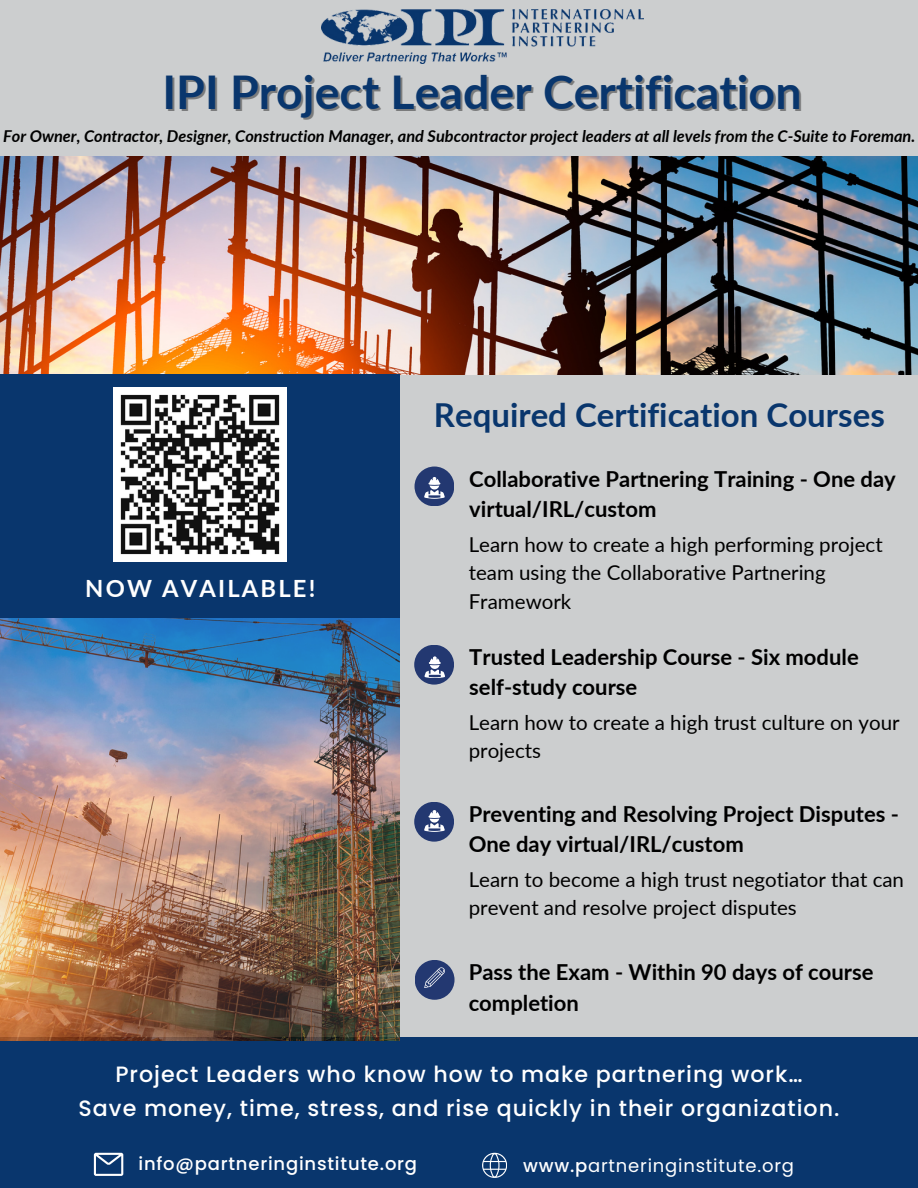
<style>
.page{position:relative;width:918px;height:1188px;background:#cccecf}
.page>*{position:absolute;margin:0;border:0;box-sizing:border-box;transform-origin:0 0}
.t1{font:700 46.5px "Lato";color:#09366d}
.t2{font:700 33px "Lato";color:#09366d}
.t3{font:700 23.7px "Lato";letter-spacing:.095em;color:#fff}
.t4{font:500 22.2px "Poppins";letter-spacing:.045em;color:#fff}
.t5{font:700 22.05px/30.3px "Lato";color:#000}
.t6{font:20.55px/28.2px "Lato";color:#000}
.t7{font:500 18px "Poppins";letter-spacing:.045em;color:#fff}
.t8{font:18px "Poppins";letter-spacing:.045em;color:#fff}
.t9{font:italic 700 16.35px "Lato";color:#000}
.s1{font-weight:500}
</style>
<div class="page">
<div style="left:0;top:1038px;width:918px;height:150px;background:#09366d"></div>
<img style="left:0;top:156px;width:918px;height:219px">
<img style="left:0;top:618px;width:400px;height:422px">
<div style="left:0;top:375px;width:400px;height:243px;background:#09366d"></div>
<svg style="left:94px;top:1153px;width:29px;height:23px"></svg>
<svg style="left:482px;top:1153px;width:25px;height:25px"></svg>
<img style="left:321px;top:10px;width:322px;height:54px">
<div style="left:415px;top:467px;width:39px;height:39px;background:#233871;border-radius:50%"></div>
<svg style="left:424px;top:477px;width:21px;height:21px"></svg>
<div style="left:414px;top:645px;width:40px;height:40px;background:#233871;border-radius:50%"></div>
<svg style="left:424px;top:656px;width:21px;height:22px"></svg>
<div style="left:414px;top:802px;width:40px;height:40px;background:#233871;border-radius:50%"></div>
<svg style="left:424px;top:810px;width:21px;height:21px"></svg>
<div style="left:415px;top:960px;width:40px;height:40px;background:#233871;border-radius:50%"></div>
<svg style="left:424px;top:967px;width:20px;height:21px"></svg>
<img style="left:114px;top:388px;width:173px;height:173px">
<p class="t1" style="left:162px;top:63px;width:641px">IPI Project Leader Certification</p>
<p class="t9" style="left:3px;top:126px;width:914px">For Owner, Contractor, Designer, Construction Manager, and Subcontractor project leaders at all levels from the C-Suite to Foreman.</p>
<p class="t2" style="left:434px;top:394px;width:453px">Required Certification Courses</p>
<p class="t3" style="left:85px;top:574px;width:232px">NOW AVAILABLE!</p>
<p class="t5" style="left:469px;top:463px;width:428px">Collaborative Partnering Training - One day virtual/IRL/custom</p>
<p class="t6" style="left:469px;top:530px;width:416px">Learn how to create a high performing project team using the Collaborative Partnering<br>Framework</p>
<p class="t5" style="left:469px;top:641px;width:391px">Trusted Leadership Course - Six module</p>
<p class="t5" style="left:469px;top:672px;width:170px">self-study course</p>
<p class="t6" style="left:469px;top:708px;width:432px">Learn how to create a high trust culture on your projects</p>
<p class="t5" style="left:469px;top:798px;width:432px">Preventing and Resolving Project Disputes -<br>One day virtual/IRL/custom</p>
<p class="t6" style="left:469px;top:865px;width:437px">Learn to become a high trust negotiator that can prevent and resolve project disputes</p>
<p class="t5" style="left:469px;top:957px;width:406px">Pass the Exam - Within 90 days of course completion</p>
<p class="t4" style="left:115px;top:1059px;width:689px">Project Leaders who know how to make partnering work…</p>
<p class="t4" style="left:79px;top:1093px;width:762px">Save money, time, stress, and rise quickly in their organization.</p>
<p class="t7" style="left:139px;top:1151px;width:280px">info@partneringinstitute.org</p>
<p class="t8" style="left:523px;top:1153px;width:272px"><span class="s1">www.p</span>artneringinstitute.org</p>
</div>
